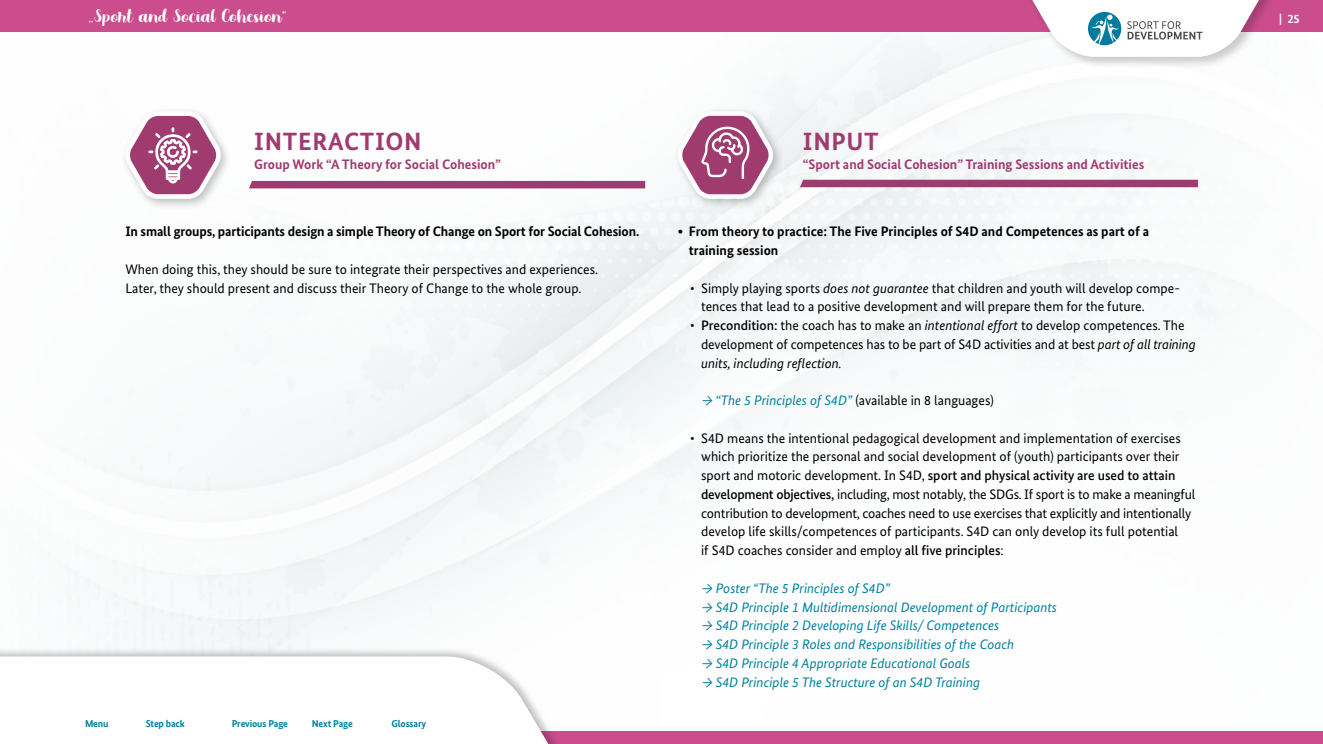
<style>
.page{position:relative;width:1323px;height:744px;background:#fff}
.page>*{position:absolute;margin:0;border:0;box-sizing:border-box;transform-origin:0 0}
.t1{font:700 25px "Bundes Sans";letter-spacing:.03em;color:#9f3b6f}
.t2{font:22.5px "Moonbright Demo";color:#fff}
.t3{font:13.75px/18.8px "Bundes Sans";color:#000}
.t4{font:italic 13.75px "Bundes Sans";color:#007f9e}
.t5{font:700 13.75px/18.8px "Bundes Sans";letter-spacing:-.01em;color:#000}
.t6{font:700 13.75px "Bundes Sans";color:#9f3b6f}
.t7{font:700 12.5px "Bundes Sans";color:#fff}
.t8{font:700 10px "Bundes Sans";letter-spacing:-.015em;color:#007f9e}
.s1{font-style:italic}
.s2{font-weight:500}
.s3{font-style:italic;color:#007f9e}
</style>
<div class="page">
<img style="left:69px;top:36px;width:1147px;height:612px">
<div style="left:673px;top:106px;width:111px;height:104px;background:#000;opacity:.25"></div>
<svg style="left:673px;top:109px;width:104px;height:92px"></svg>
<div style="left:800px;top:180px;width:397px;height:7px;background:#9f3b6f"></div>
<div style="left:120px;top:106px;width:112px;height:104px;background:#000;opacity:.25"></div>
<svg style="left:121px;top:109px;width:104px;height:92px"></svg>
<div style="left:249px;top:181px;width:396px;height:7px;background:#9f3b6f"></div>
<div style="left:0;top:0;width:1322px;height:32px;background:#cc4d8d"></div>
<div style="left:0;top:731px;width:1322px;height:13px;background:#cc4d8d"></div>
<div style="left:990px;top:0;width:321px;height:70px;background:#000;opacity:.2"></div>
<svg style="left:987px;top:0;width:316px;height:59px"></svg>
<div style="left:0;top:648px;width:699px;height:96px;background:#000;opacity:.25"></div>
<svg style="left:0;top:656px;width:697px;height:88px"></svg>
<h2 class="t2" style="left:88px;top:5px;width:200px">„Sport and Social Cohesion“</h2>
<p class="t7" style="left:1279px;top:11px;width:22px">| 25</p>
<h1 class="t1" style="left:254px;top:126px;width:169px">INTERACTION</h1>
<p class="t6" style="left:254px;top:156px;width:248px">Group Work “A Theory for Social Cohesion”</p>
<h1 class="t1" style="left:802px;top:126px;width:77px">INPUT</h1>
<p class="t6" style="left:802px;top:156px;width:343px">“Sport and Social Cohesion” Training Sessions and Activities</p>
<p class="t5" style="left:125px;top:222px;width:515px">In small groups, participants design a simple Theory of Change on Sport for Social Cohesion.</p>
<p class="t3" style="left:125px;top:260px;width:474px">When doing this, they should be sure to integrate their perspectives and experiences.<br>Later, they should present and discuss their Theory of Change to the whole group.</p>
<p class="t5" style="left:689px;top:222px;width:462px;text-indent:-11px">• From theory to practice: The Five Principles of S4D and Competences as part of a training session</p>
<p class="t3" style="left:701px;top:278px;width:480px;text-indent:-11px">• Simply playing sports <span class="s1">does not guarantee</span> that children and youth will develop compe&shy;tences that lead to a positive development and will prepare them for the future.</p>
<p class="t3" style="left:701px;top:316px;width:496px;text-indent:-11px">• <span class="s2">Precondition:</span> the coach has to make an <span class="s1">intentional effort</span> to develop competences. The development of competences has to be part of S4D activities and at best <span class="s1">part of all training units, including reflection.</span></p>
<p class="t3" style="left:701px;top:391px;width:294px"><span class="s3">→ “The 5 Principles of S4D”</span> (available in 8 languages)</p>
<p class="t3" style="left:701px;top:428px;width:495px;text-indent:-11px">• S4D means the intentional pedagogical development and implementation of exercises which prioritize the personal and social development of (youth) participants over their sport and motoric development. In S4D, <span class="s2">sport and physical activity are used to attain development objectives,</span> including, most notably, the SDGs. If sport is to make a meaningful contribution to development, coaches need to use exercises that explicitly and intentionally develop life skills/competences of participants. S4D can only develop its full potential<br>if S4D coaches consider and employ <span class="s2">all five principles</span>:</p>
<p class="t4" style="left:701px;top:579px;width:190px">→ Poster “The 5 Principles of S4D”</p>
<p class="t4" style="left:701px;top:598px;width:357px">→ S4D Principle 1 Multidimensional Development of Participants</p>
<p class="t4" style="left:701px;top:617px;width:299px">→ S4D Principle 2 Developing Life Skills/ Competences</p>
<p class="t4" style="left:701px;top:636px;width:314px">→ S4D Principle 3 Roles and Responsibilities of the Coach</p>
<p class="t4" style="left:701px;top:654px;width:270px">→ S4D Principle 4 Appropriate Educational Goals</p>
<p class="t4" style="left:701px;top:673px;width:280px">→ S4D Principle 5 The Structure of an S4D Training</p>
<p class="t8" style="left:85px;top:717px;width:25px">Menu</p>
<p class="t8" style="left:146px;top:717px;width:41px">Step back</p>
<p class="t8" style="left:232px;top:717px;width:58px">Previous Page</p>
<p class="t8" style="left:312px;top:717px;width:42px">Next Page</p>
<p class="t8" style="left:391px;top:717px;width:36px">Glossary</p>
</div>
